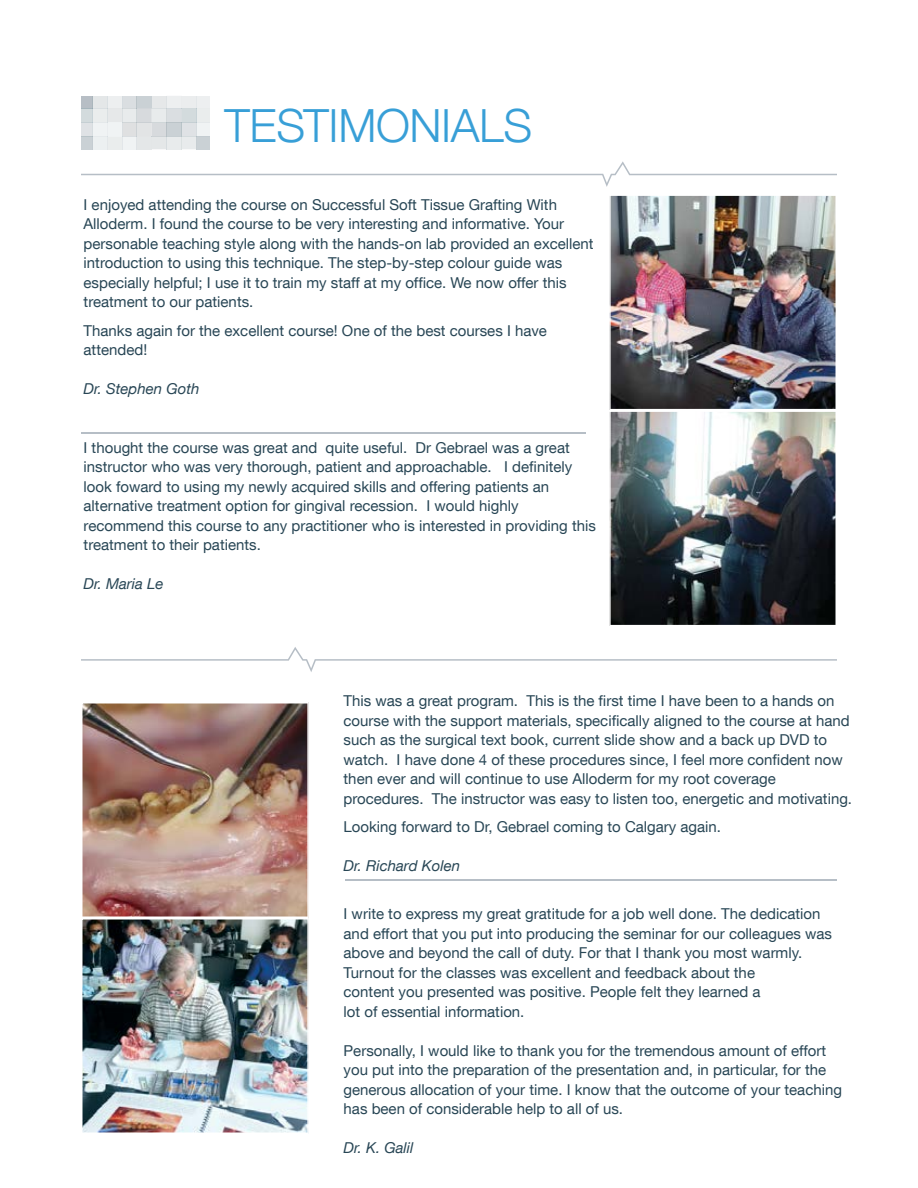
<style>
.page{position:relative;width:918px;height:1188px;background:#fff}
.page>*{position:absolute;margin:0;border:0;box-sizing:border-box;transform-origin:0 0}
.t1{font:300 45.75px "Helvetica Neue LT Com";letter-spacing:-.01em;color:#389fd7}
.t2{font:15px/19.5px "Helvetica Neue LT Com";color:#284655}
.t3{font:italic 15px "Helvetica Neue LT Com";color:#284655}
</style>
<div class="page">
<svg style="left:81px;top:161px;width:756px;height:26px"></svg>
<svg style="left:81px;top:647px;width:756px;height:25px"></svg>
<img style="left:609px;top:411px;width:227px;height:215px">
<img style="left:82px;top:918px;width:227px;height:215px">
<img style="left:609px;top:195px;width:227px;height:215px">
<img style="left:82px;top:702px;width:227px;height:216px">
<hr style="left:81px;top:432px;width:504px;height:1px;background:#b6bec6">
<hr style="left:345px;top:879px;width:492px;height:2px;background:#b6bec6">
<div style="left:196px;top:96px;width:14px;height:12px;background:#edeff0"></div>
<div style="left:122px;top:96px;width:15px;height:12px;background:#dadee1"></div>
<div style="left:122px;top:108px;width:15px;height:15px;background:#e8ebec"></div>
<div style="left:122px;top:123px;width:15px;height:14px;background:#dfe0e1"></div>
<div style="left:122px;top:137px;width:15px;height:12px;background:#f0f3f4"></div>
<div style="left:107px;top:96px;width:15px;height:12px;background:#edeff0"></div>
<div style="left:107px;top:108px;width:15px;height:15px;background:#e6e8e9"></div>
<div style="left:107px;top:123px;width:15px;height:14px;background:#f0f3f4"></div>
<div style="left:107px;top:137px;width:15px;height:12px;background:#eaeded"></div>
<div style="left:93px;top:96px;width:14px;height:12px;background:#e4e7e8"></div>
<div style="left:93px;top:108px;width:14px;height:15px;background:#eaeded"></div>
<div style="left:93px;top:123px;width:14px;height:14px;background:#f0f3f4"></div>
<div style="left:93px;top:137px;width:14px;height:12px;background:#ecf0f1"></div>
<div style="left:81px;top:96px;width:12px;height:12px;background:#b7bec5"></div>
<div style="left:81px;top:108px;width:12px;height:15px;background:#d3dbdd"></div>
<div style="left:81px;top:123px;width:12px;height:14px;background:#dfe2e5"></div>
<div style="left:196px;top:108px;width:14px;height:15px;background:#eaeded"></div>
<div style="left:196px;top:123px;width:14px;height:14px;background:#f0f3f4"></div>
<div style="left:81px;top:137px;width:12px;height:12px;background:#cad1d5"></div>
<div style="left:196px;top:137px;width:14px;height:12px;background:#cad1d5"></div>
<svg style="left:137px;top:96px;width:59px;height:53px;background:#dde1e3"></svg>
<h1 class="t1" style="left:225px;top:98px;width:309px">TESTIMONIALS</h1>
<p class="t2" style="left:84px;top:194px;width:512px">I enjoyed attending the course on Successful Soft Tissue Grafting With Alloderm. I found the course to be very interesting and informative. Your personable teaching style along with the hands-on lab provided an excellent introduction to using this technique. The step-by-step colour guide was especially helpful; I use it to train my staff at my office. We now offer this treatment to our patients.</p>
<p class="t2" style="left:84px;top:320px;width:465px">Thanks again for the excellent course! One of the best courses I have attended!</p>
<p class="t3" style="left:84px;top:379px;width:117px">Dr. Stephen Goth</p>
<p class="t2" style="left:84px;top:437px;width:514px">I thought the course was great and quite useful. Dr Gebrael was a great instructor who was very thorough, patient and approachable. I definitely look foward to using my newly acquired skills and offering patients an alternative treatment option for gingival recession. I would highly recommend this course to any practitioner who is interested in providing this treatment to their patients.</p>
<p class="t3" style="left:84px;top:574px;width:82px">Dr. Maria Le</p>
<p class="t2" style="left:344px;top:691px;width:510px">This was a great program. This is the first time I have been to a hands on course with the support materials, specifically aligned to the course at hand such as the surgical text book, current slide show and a back up DVD to watch. I have done 4 of these procedures since, I feel more confident now then ever and will continue to use Alloderm for my root coverage procedures. The instructor was easy to listen too, energetic and motivating.</p>
<p class="t2" style="left:344px;top:817px;width:379px">Looking forward to Dr, Gebrael coming to Calgary again.</p>
<p class="t3" style="left:344px;top:856px;width:118px">Dr. Richard Kolen</p>
<p class="t2" style="left:344px;top:904px;width:490px">I write to express my great gratitude for a job well done. The dedication and effort that you put into producing the seminar for our colleagues was above and beyond the call of duty. For that I thank you most warmly.<br>Turnout for the classes was excellent and feedback about the<br>content you presented was positive. People felt they learned a<br>lot of essential information.</p>
<p class="t2" style="left:344px;top:1040px;width:500px">Personally, I would like to thank you for the tremendous amount of effort you put into the preparation of the presentation and, in particular, for the generous allocation of your time. I know that the outcome of your teaching has been of considerable help to all of us.</p>
<p class="t3" style="left:344px;top:1138px;width:72px">Dr. K. Galil</p>
</div>
